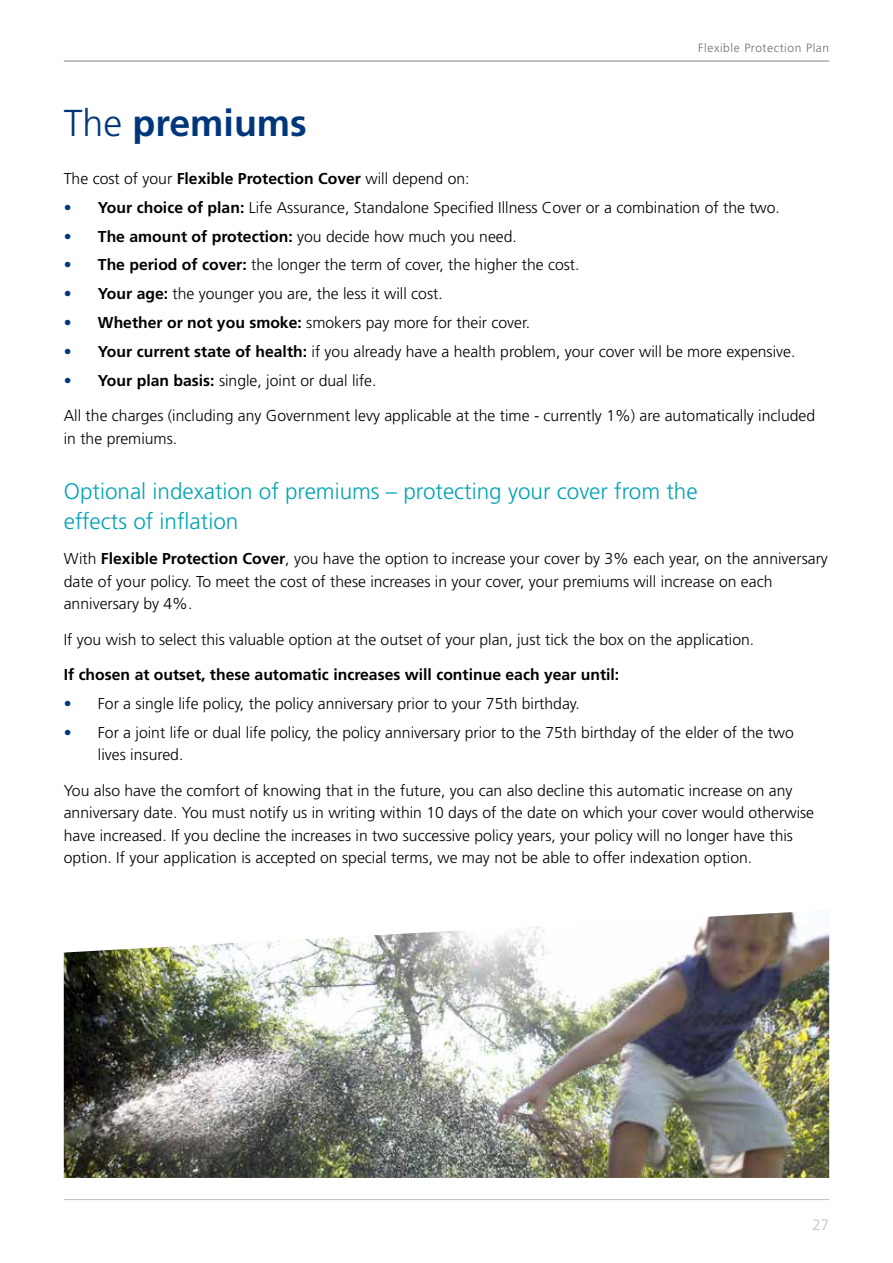
<style>
.page{position:relative;width:893px;height:1263px;background:#fff}
.page>*{position:absolute;margin:0;border:0;box-sizing:border-box;transform-origin:0 0}
.t1{font:700 37.5px "Frutiger";color:#00377b}
.t2{font:300 22.5px/30px "Frutiger";color:#00a3b5}
.t3{font:300 15.75px/22.5px "Frutiger";color:#000}
.t4{font:700 15.75px "Frutiger";color:#000}
.t5{font:300 15px "Frutiger";color:#bcbec0}
.t6{font:300 12px "Frutiger";letter-spacing:.05em;color:#6d6e71}
.s1{font-weight:300}
.s2{font-weight:700}
.s3{color:#00377b}
</style>
<div class="page">
<hr style="left:64px;top:1199px;width:765px;height:1px;background:#bcbec0">
<hr style="left:64px;top:61px;width:765px;height:1px;background:#808285">
<img style="left:64px;top:912px;width:765px;height:266px">
<p class="t6" style="left:698px;top:41px;width:132px">Flexible Protection Plan</p>
<h1 class="t1" style="left:64px;top:101px;width:245px"><span class="s1">The</span> premiums</h1>
<p class="t3" style="left:64px;top:167px;width:407px">The cost of your <span class="s2">Flexible Protection Cover</span> will depend on:</p>
<p class="t3" style="left:64px;top:196px;width:718px"><span class="s3">•</span> <span class="s2">Your choice of plan:</span> Life Assurance, Standalone Specified Illness Cover or a combination of the two.</p>
<p class="t3" style="left:64px;top:225px;width:455px"><span class="s3">•</span> <span class="s2">The amount of protection:</span> you decide how much you need.</p>
<p class="t3" style="left:64px;top:254px;width:517px"><span class="s3">•</span> <span class="s2">The period of cover:</span> the longer the term of cover, the higher the cost.</p>
<p class="t3" style="left:64px;top:283px;width:380px"><span class="s3">•</span> <span class="s2">Your age:</span> the younger you are, the less it will cost.</p>
<p class="t3" style="left:64px;top:311px;width:468px"><span class="s3">•</span> <span class="s2">Whether or not you smoke:</span> smokers pay more for their cover.</p>
<p class="t3" style="left:64px;top:340px;width:733px"><span class="s3">•</span> <span class="s2">Your current state of health:</span> if you already have a health problem, your cover will be more expensive.</p>
<p class="t3" style="left:64px;top:369px;width:314px"><span class="s3">•</span> <span class="s2">Your plan basis:</span> single, joint or dual life.</p>
<p class="t3" style="left:64px;top:404px;width:753px">All the charges (including any Government levy applicable at the time - currently 1%) are automatically included in the premiums.</p>
<h2 class="t2" style="left:64px;top:476px;width:635px">Optional indexation of premiums – protecting your cover from the effects of inflation</h2>
<p class="t3" style="left:64px;top:548px;width:766px">With <span class="s2">Flexible Protection Cover</span>, you have the option to increase your cover by 3% each year, on the anniversary date of your policy. To meet the cost of these increases in your cover, your premiums will increase on each anniversary by 4%.</p>
<p class="t3" style="left:64px;top:628px;width:692px">If you wish to select this valuable option at the outset of your plan, just tick the box on the application.</p>
<p class="t4" style="left:64px;top:665px;width:557px">If chosen at outset, these automatic increases will continue each year until:</p>
<p class="t3" style="left:64px;top:692px;width:518px"><span class="s3">•</span> For a single life policy, the policy anniversary prior to your 75th birthday.</p>
<p class="t3" style="left:98px;top:721px;width:697px;text-indent:-34px"><span class="s3">•</span> For a joint life or dual life policy, the policy anniversary prior to the 75th birthday of the elder of the two lives insured.</p>
<p class="t3" style="left:64px;top:779px;width:752px">You also have the comfort of knowing that in the future, you can also decline this automatic increase on any anniversary date. You must notify us in writing within 10 days of the date on which your cover would otherwise have increased. If you decline the increases in two successive policy years, your policy will no longer have this option. If your application is accepted on special terms, we may not be able to offer indexation option.</p>
<p class="t5" style="left:812px;top:1216px;width:18px">27</p>
</div>
